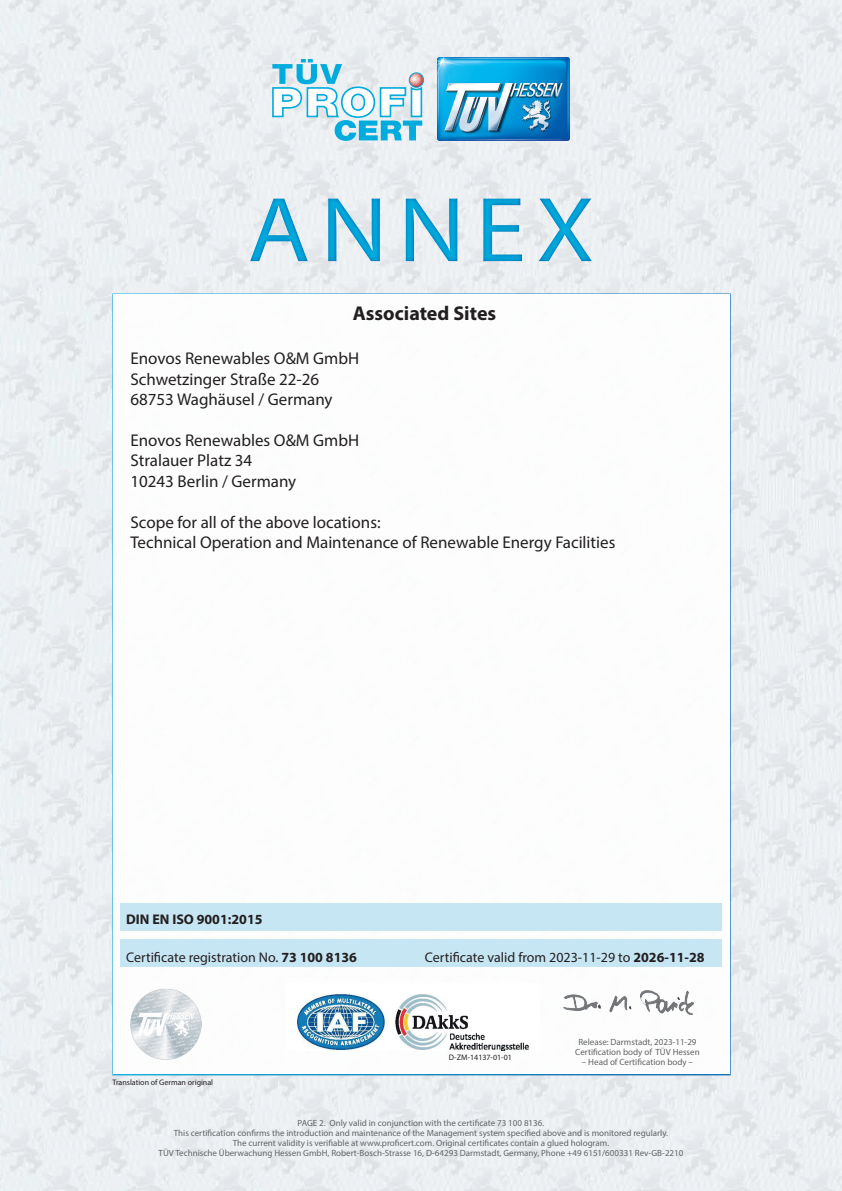
<style>
.page{position:relative;width:842px;height:1191px;background:#fff}
.page>*{position:absolute;margin:0;border:0;box-sizing:border-box;transform-origin:0 0}
.t1{font:93px "Myriad Pro";letter-spacing:.1em;color:#00acdd;scale:1.1 1}
.t2{font:700 20px "Myriad Pro";color:#231f20}
.t3{font:17px/20.4px "Myriad Pro";color:#231f20}
.t4{font:14px "Myriad Pro";color:#231f20}
.t5{font:700 14px "Myriad Pro";color:#231f20}
.t6{font:9px/10px "Myriad Pro";color:#636366;text-align:center}
.t7{font:8px "Myriad Pro";color:#231f20}
.s1{font-weight:700}
</style>
<div class="page">
<img style="left:0;top:0;width:842px;height:1191px">
<img style="left:437px;top:57px;width:132px;height:83px">
<svg style="left:272px;top:59px;width:152px;height:82px"></svg>
<div style="left:112px;top:293px;width:619px;height:782px;background:#fff;border:2px solid #fff"></div>
<div style="left:120px;top:938px;width:602px;height:28px;background:#c1e4f4"></div>
<div style="left:121px;top:903px;width:601px;height:27px;background:#c1e4f4"></div>
<img style="left:749px;top:894px;width:78px;height:55px">
<img style="left:736px;top:784px;width:97px;height:40px">
<img style="left:737px;top:670px;width:95px;height:34px">
<img style="left:738px;top:565px;width:93px;height:35px">
<img style="left:737px;top:468px;width:91px;height:35px">
<img style="left:297px;top:994px;width:232px;height:57px">
<div style="left:0;top:172px;width:842px;height:114px;background:#006bb6;opacity:.75"></div>
<img style="left:130px;top:988px;width:71px;height:71px">
<img style="left:563px;top:990px;width:131px;height:25px">
<h1 class="t1" style="left:247px;top:173px;width:317px">ANNEX</h1>
<h2 class="t2" style="left:353px;top:300px;width:145px">Associated Sites</h2>
<h3 class="t3" style="left:130px;top:348px;width:230px">Enovos Renewables O&amp;M GmbH<br>Schwetzinger Straße 22-26<br>68753 Waghäusel / Germany</h3>
<h3 class="t3" style="left:130px;top:430px;width:230px">Enovos Renewables O&amp;M GmbH<br>Stralauer Platz 34<br>10243 Berlin / Germany</h3>
<h3 class="t3" style="left:130px;top:511px;width:487px">Scope for all of the above locations:<br>Technical Operation and Maintenance of Renewable Energy Facilities</h3>
<h3 class="t5" style="left:126px;top:910px;width:138px">DIN EN ISO 9001:2015</h3>
<h3 class="t4" style="left:126px;top:948px;width:232px">Certificate registration No. <span class="s1">73 100 8136</span></h3>
<h3 class="t4" style="left:425px;top:948px;width:281px">Certificate valid from 2023-11-29 to <span class="s1">2026-11-28</span></h3>
<p class="t7" style="left:112px;top:1077px;width:102px">Translation of German original</p>
<p class="t7" style="left:449px;top:1052px;width:65px">D-ZM-14137-01-01</p>
<p class="t6" style="left:575px;top:1037px;width:126px">Release: Darmstadt, 2023-11-29<br>Certification body of TÜV Hessen</p>
<p class="t6" style="left:582px;top:1057px;width:113px">– Head of Certification body –</p>
<p class="t6" style="left:159px;top:1118px;width:526px">PAGE 2. Only valid in conjunction with the certificate 73 100 8136.<br>This certification confirms the introduction and maintenance of the Management system specified above and is monitored regularly.<br>The current validity is verifiable at www.proficert.com. Original certificates contain a glued hologram.<br>TÜV Technische Überwachung Hessen GmbH, Robert-Bosch-Strasse 16, D-64293 Darmstadt, Germany, Phone +49 6151/600331 Rev-GB-2210</p>
</div>
